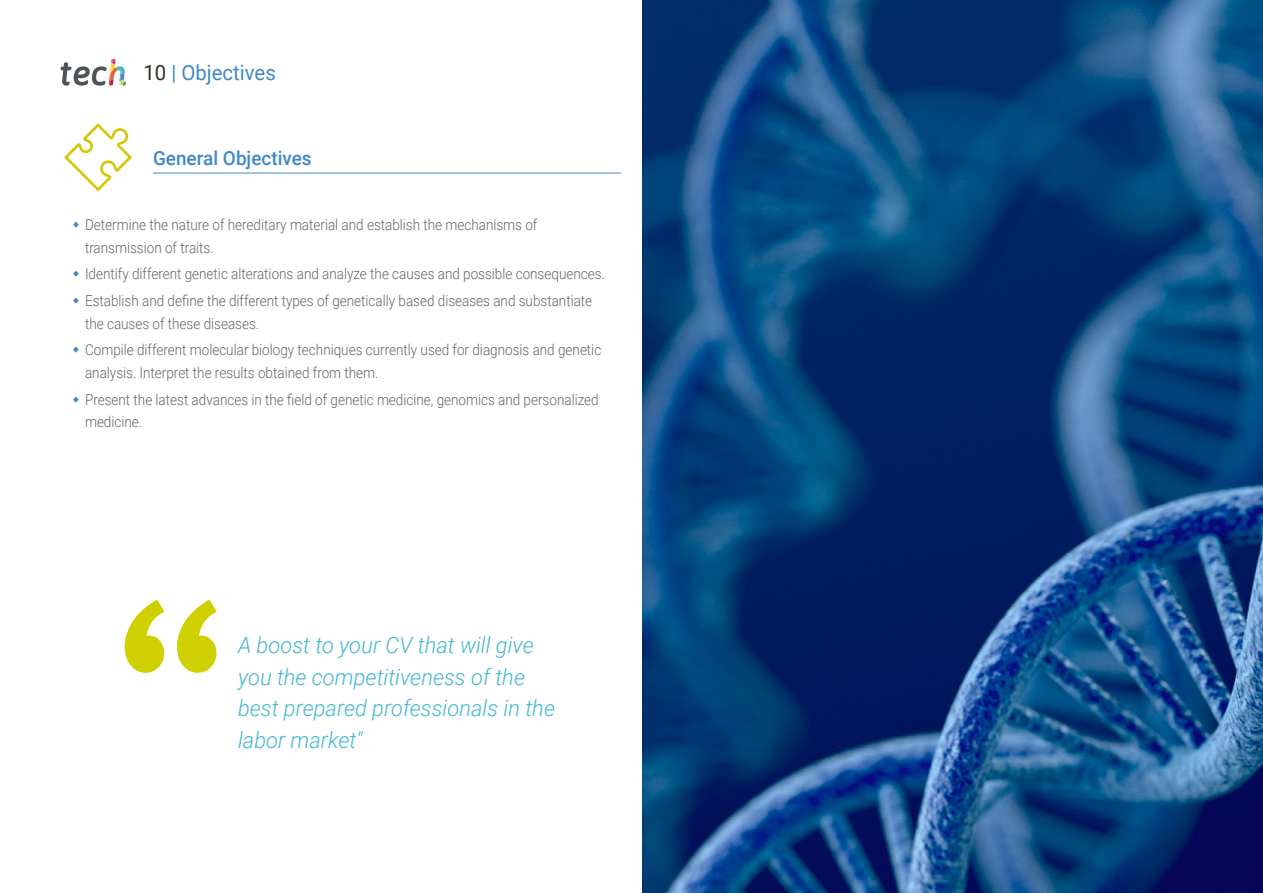
<style>
.page{position:relative;width:1263px;height:893px;background:#fff}
.page>*{position:absolute;margin:0;border:0;box-sizing:border-box;transform-origin:0 0}
.t1{font:italic 300 22.5px/31.5px "Roboto";color:#43b7cf}
.t2{font:21px "Roboto";color:#4089c5}
.t3{font:500 19.5px "Roboto";color:#4089c5}
.t4{font:300 15px/26.7px "Roboto";color:#61646a;scale:.9 1}
.s1{color:#312e20}
</style>
<div class="page">
<hr style="left:153px;top:173px;width:468px;height:1px;background:#4089c5">
<svg style="left:64px;top:123px;width:68px;height:68px"></svg>
<img style="left:642px;top:0;width:621px;height:893px">
<svg style="left:125px;top:600px;width:92px;height:73px"></svg>
<svg style="left:61px;top:59px;width:65px;height:27px"></svg>
<h2 class="t2" style="left:144px;top:57px;width:134px"><span class="s1">10</span> | Objectives</h2>
<h3 class="t3" style="left:153px;top:144px;width:160px">General Objectives</h3>
<p class="t4" style="left:85px;top:213px;width:504px;line-height:22.5px">Determine the nature of hereditary material and establish the mechanisms of transmission of traits.</p>
<p class="t4" style="left:85px;top:260px;width:579px">Identify different genetic alterations and analyze the causes and possible consequences.<br>Establish and define the different types of genetically based diseases and substantiate</p>
<p class="t4" style="left:85px;top:309px;width:575px">the causes of these diseases.<br>Compile different molecular biology techniques currently used for diagnosis and genetic</p>
<p class="t4" style="left:85px;top:359px;width:572px">analysis. Interpret the results obtained from them.<br>Present the latest advances in the field of genetic medicine, genomics and personalized</p>
<p class="t4" style="left:85px;top:408px;width:65px">medicine.</p>
<h1 class="t1" style="left:238px;top:628px;width:318px">A boost to your CV that will give you the competitiveness of the best prepared professionals in the labor market"</h1>
</div>
